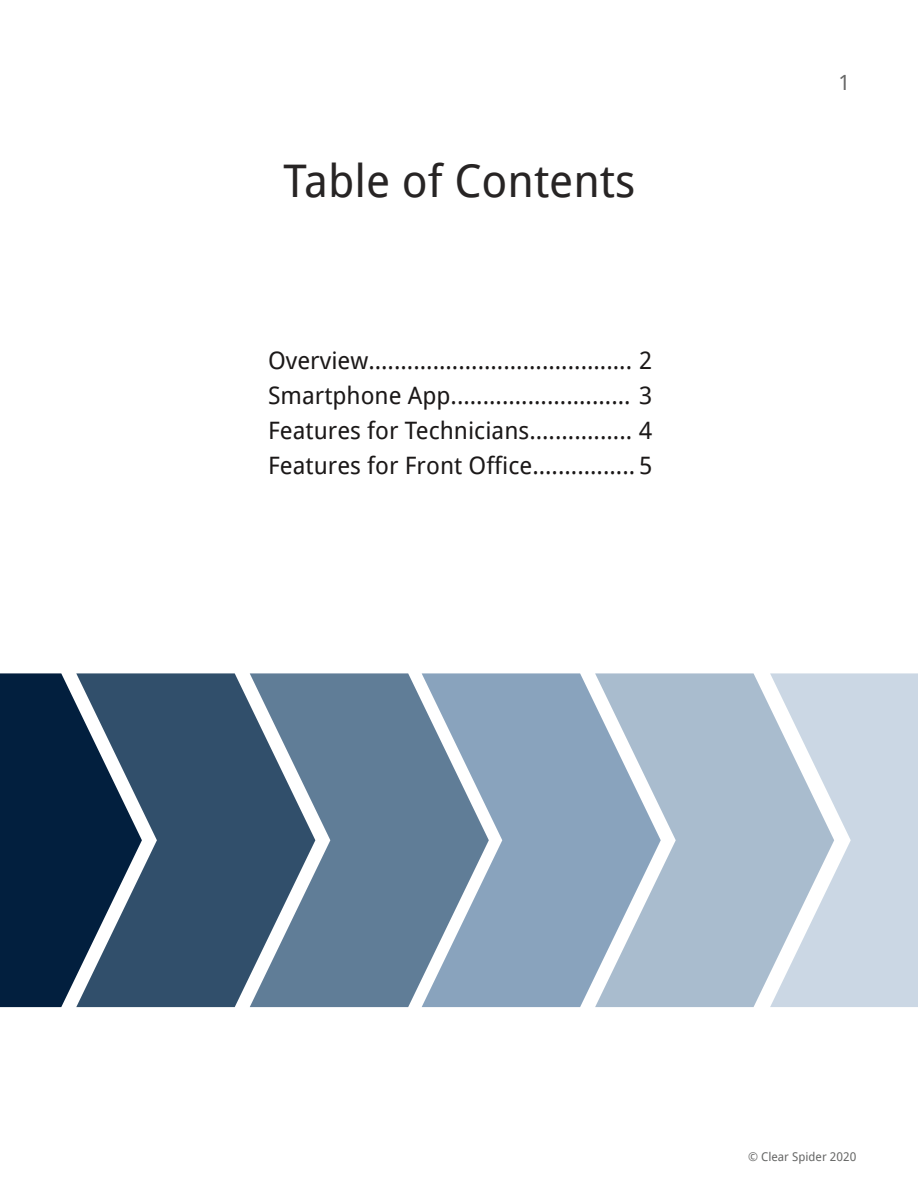
<style>
.page{position:relative;width:918px;height:1188px;background:#fff}
.page>*{position:absolute;margin:0;border:0;box-sizing:border-box;transform-origin:0 0}
.t1{font:45px "Droid Sans";color:#272424}
.t2{font:24px/34.8px "Droid Sans";color:#1b1818;text-align:justify}
.t3{font:21px "Droid Sans";color:#666766}
.t4{font:12px "Droid Sans";color:#666766}
</style>
<div class="page">
<div style="left:661px;top:673px;width:109px;height:334px;background:#a9bcce"></div>
<svg style="left:489px;top:673px;width:172px;height:334px;background:#98aec5"></svg>
<div style="left:142px;top:673px;width:108px;height:334px;background:#314f6b"></div>
<svg style="left:250px;top:673px;width:239px;height:334px;background:#718aa2"></svg>
<svg style="left:0;top:673px;width:142px;height:334px;background:#233d59"></svg>
<svg style="left:770px;top:673px;width:148px;height:334px;background:#cad6e2"></svg>
<h1 class="t1" style="left:284px;top:150px;width:353px">Table of Contents</h1>
<p class="t2" style="left:268px;top:343px;width:386px">Overview......................................... 2<br>Smartphone App............................ 3<br>Features for Technicians................ 4<br>Features for Front Office................ 5</p>
<p class="t3" style="left:839px;top:68px;width:13px">1</p>
<p class="t4" style="left:748px;top:1149px;width:110px">© Clear Spider 2020</p>
</div>
